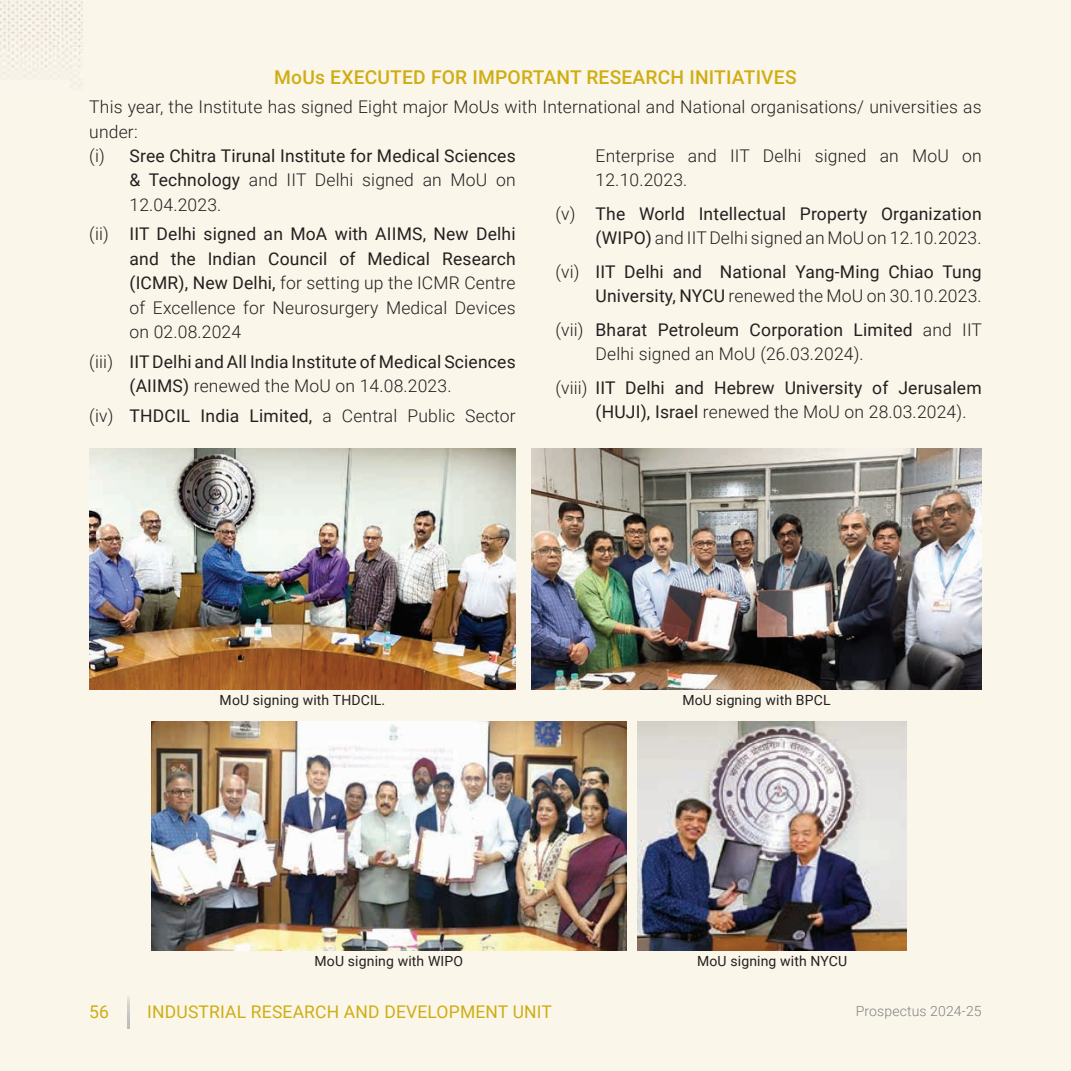
<style>
.page{position:relative;width:1071px;height:1071px;background:#faf6e9}
.page>*{position:absolute;margin:0;border:0;box-sizing:border-box;transform-origin:0 0}
.t1{font:500 19.25px "Roboto";letter-spacing:.01em;color:#d0ad14}
.t2{font:17.5px/24.5px "Roboto";letter-spacing:.01em;color:#231f20;text-align:right}
.t3{font:300 17.5px/24.5px "Roboto";letter-spacing:.01em;color:#231f20}
.t4{font:17.5px "Roboto";letter-spacing:.01em;color:#d0ad14}
.t5{font:14px "Roboto";letter-spacing:.01em;color:#231f20}
.t6{font:300 14px "Roboto";letter-spacing:.01em;color:#808285}
.s1{font-weight:300}
.s2{font-weight:400}
</style>
<div class="page">
<img style="left:0;top:0;width:83px;height:99px">
<img style="left:89px;top:448px;width:427px;height:242px">
<img style="left:151px;top:721px;width:475px;height:229px">
<img style="left:638px;top:721px;width:268px;height:229px">
<img style="left:531px;top:448px;width:451px;height:242px">
<img style="left:127px;top:996px;width:3px;height:33px">
<p class="t1" style="left:274px;top:64px;width:524px">MoUs EXECUTED FOR IMPORTANT RESEARCH INITIATIVES</p>
<p class="t3" style="left:89px;top:94px;width:894px">This year, the Institute has signed Eight major MoUs with International and National organisations/ universities as</p>
<p class="t3" style="left:89px;top:119px;width:50px">under:</p>
<p class="t3" style="left:596px;top:143px;width:388px">Enterprise and IIT Delhi signed an MoU on</p>
<p class="t3" style="left:596px;top:167px;width:93px">12.10.2023.</p>
<p class="t2" style="left:555px;top:201px;width:428px"><span class="s1">(v)</span> The World Intellectual Property Organization (WIPO) <span class="s1">and IIT Delhi signed an MoU on 12.10.2023.</span></p>
<p class="t2" style="left:555px;top:259px;width:428px"><span class="s1">(vi)</span> IIT Delhi and National Yang-Ming Chiao Tung<br>University, NYCU <span class="s1">renewed the MoU on 30.10.2023.</span></p>
<p class="t3" style="left:596px;top:317px;width:388px;text-indent:-40px">(vii) <span class="s2">Bharat Petroleum Corporation Limited</span> and IIT<br>Delhi signed an MoU (26.03.2024).</p>
<p class="t2" style="left:596px;top:375px;width:388px;text-align:left;text-indent:-40px"><span class="s1">(viii)</span> IIT Delhi and Hebrew University of Jerusalem (HUJI), Israel <span class="s1">renewed the MoU on 28.03.2024).</span></p>
<p class="t2" style="left:130px;top:143px;width:388px;text-align:justify;text-indent:-40px"><span class="s1">(i)</span> Sree Chitra Tirunal Institute for Medical Sciences &amp; Technology <span class="s1">and IIT Delhi signed an MoU on 12.04.2023.</span></p>
<p class="t2" style="left:130px;top:221px;width:388px;text-align:justify;text-indent:-40px"><span class="s1">(ii)</span> IIT Delhi signed an MoA with AIIMS, New Delhi and the Indian Council of Medical Research (ICMR), New Delhi, <span class="s1">for setting up the ICMR Centre of Excellence for Neurosurgery Medical Devices on 02.08.2024</span></p>
<p class="t2" style="left:130px;top:349px;width:388px;text-align:left;text-indent:-40px"><span class="s1">(iii)</span> IIT Delhi and All India Institute of Medical Sciences (AIIMS) <span class="s1">renewed the MoU on 14.08.2023.</span></p>
<p class="t3" style="left:89px;top:403px;width:428px">(iv) <span class="s2">THDCIL India Limited,</span> a Central Public Sector</p>
<p class="t5" style="left:220px;top:690px;width:167px">MoU signing with THDCIL.</p>
<p class="t5" style="left:682px;top:690px;width:150px">MoU signing with BPCL</p>
<p class="t5" style="left:315px;top:951px;width:150px">MoU signing with WIPO</p>
<p class="t5" style="left:697px;top:951px;width:152px">MoU signing with NYCU</p>
<p class="t4" style="left:89px;top:999px;width:21px">56</p>
<p class="t4" style="left:147px;top:999px;width:406px">INDUSTRIAL RESEARCH AND DEVELOPMENT UNIT</p>
<p class="t6" style="left:856px;top:1002px;width:127px">Prospectus 2024-25</p>
</div>
